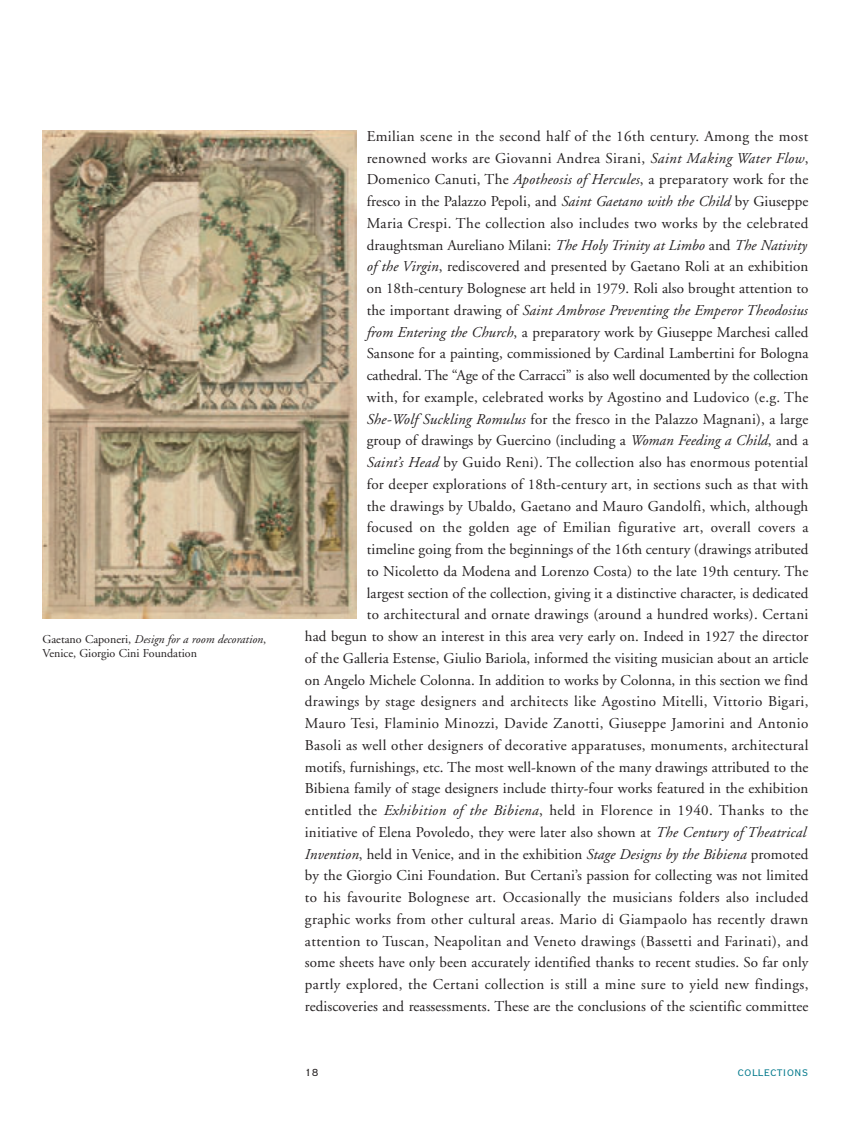
<style>
.page{position:relative;width:851px;height:1127px;background:#fff}
.page>*{position:absolute;margin:0;border:0;box-sizing:border-box;transform-origin:0 0}
.t1{font:15px/21.8px "Adobe Garamond";letter-spacing:.01em;color:#231f20;text-align:right}
.t2{font:15px "Copperplate Twenty Nine BC";color:#00788b}
.t3{font:13.5px "Copperplate Twenty Nine BC";color:#231f20}
.t4{font:12px/14.2px "Adobe Garamond";color:#231f20}
.s1{font-style:italic}
</style>
<div class="page">
<img style="left:43px;top:130px;width:313px;height:488px">
<p class="t4" style="left:43px;top:633px;width:225px">Gaetano Caponeri, <span class="s1">Design for a room decoration</span>,<br>Venice, Giorgio Cini Foundation</p>
<p class="t1" style="left:305px;top:127px;width:505px">Emilian scene in the second half of the 16th century. Among the most renowned works are Giovanni Andrea Sirani, <span class="s1">Saint Making Water Flow</span>, Domenico Canuti, The <span class="s1">Apotheosis of Hercules</span>, a preparatory work for the<br>fresco in the Palazzo Pepoli, and <span class="s1">Saint Gaetano with the Child</span> by Giuseppe<br>Maria Crespi. The collection also includes two works by the celebrated draughtsman Aureliano Milani: <span class="s1">The Holy Trinity at Limbo</span> and <span class="s1">The Nativity<br>of the Virgin</span>, rediscovered and presented by Gaetano Roli at an exhibition<br>on 18th-century Bolognese art held in 1979. Roli also brought attention to<br>the important drawing of <span class="s1">Saint Ambrose Preventing the Emperor Theodosius<br>from Entering the Church</span>, a preparatory work by Giuseppe Marchesi called<br>Sansone for a painting, commissioned by Cardinal Lambertini for Bologna<br>cathedral. The “Age of the Carracci” is also well documented by the collection<br>with, for example, celebrated works by Agostino and Ludovico (e.g. The<br><span class="s1">She-Wolf Suckling Romulus</span> for the fresco in the Palazzo Magnani), a large<br>group of drawings by Guercino (including a <span class="s1">Woman Feeding a Child</span>, and a<br><span class="s1">Saint’s Head</span> by Guido Reni). The collection also has enormous potential<br>for deeper explorations of 18th-century art, in sections such as that with<br>the drawings by Ubaldo, Gaetano and Mauro Gandolfi, which, although<br>focused on the golden age of Emilian figurative art, overall covers a<br>timeline going from the beginnings of the 16th century (drawings atributed<br>to Nicoletto da Modena and Lorenzo Costa) to the late 19th century. The<br>largest section of the collection, giving it a distinctive character, is dedicated<br>to architectural and ornate drawings (around a hundred works). Certani<br>had begun to show an interest in this area very early on. Indeed in 1927 the director of the Galleria Estense, Giulio Bariola, informed the visiting musician about an article on Angelo Michele Colonna. In addition to works by Colonna, in this section we find drawings by stage designers and architects like Agostino Mitelli, Vittorio Bigari, Mauro Tesi, Flaminio Minozzi, Davide Zanotti, Giuseppe Jamorini and Antonio Basoli as well other designers of decorative apparatuses, monuments, architectural motifs, furnishings, etc. The most well-known of the many drawings attributed to the Bibiena family of stage designers include thirty-four works featured in the exhibition entitled the <span class="s1">Exhibition of the Bibiena</span>, held in Florence in 1940. Thanks to the initiative of Elena Povoledo, they were later also shown at <span class="s1">The Century of Theatrical Invention</span>, held in Venice, and in the exhibition <span class="s1">Stage Designs by the Bibiena</span> promoted by the Giorgio Cini Foundation. But Certani’s passion for collecting was not limited to his favourite Bolognese art. Occasionally the musicians folders also included graphic works from other cultural areas. Mario di Giampaolo has recently drawn attention to Tuscan, Neapolitan and Veneto drawings (Bassetti and Farinati), and some sheets have only been accurately identified thanks to recent studies. So far only partly explored, the Certani collection is still a mine sure to yield new findings, rediscoveries and reassessments. These are the conclusions of the scientific committee</p>
<p class="t3" style="left:305px;top:1063px;width:15px">18</p>
<p class="t2" style="left:737px;top:1062px;width:72px">collections</p>
</div>
